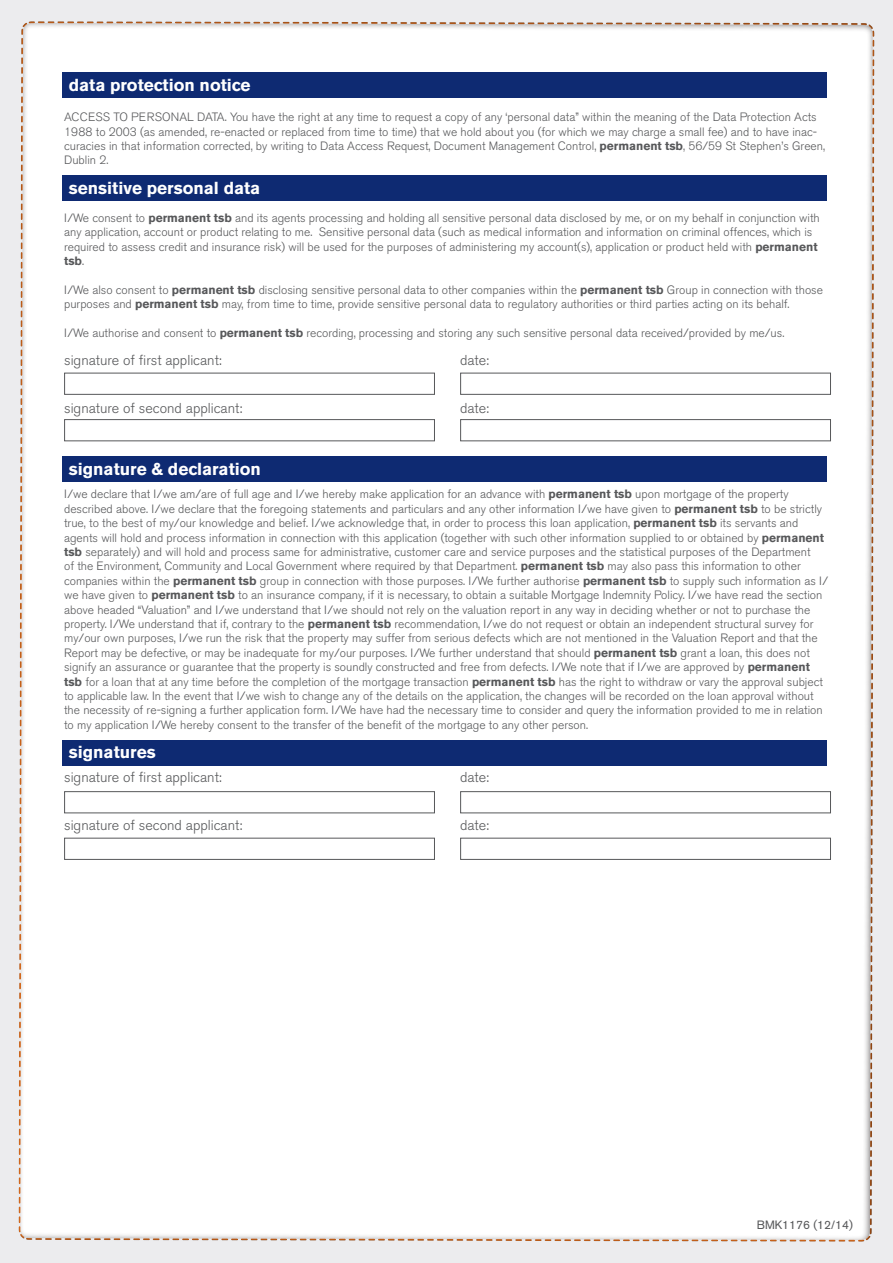
<style>
.page{position:relative;width:893px;height:1263px;background:#ececee}
.page>*{position:absolute;margin:0;border:0;box-sizing:border-box;transform-origin:0 0}
.t1{font:700 17.25px "Akzidenz Grotesk BE";color:#fff}
.t2{font:300 14.25px "Akzidenz Grotesk BE";color:#57585a}
.t3{font:300 12px/14.4px "Akzidenz Grotesk BE";color:#57585a}
.t4{font:12px "Akzidenz Grotesk BQ";color:#57585a}
.s1{font-weight:700}
</style>
<div class="page">
<div style="left:18px;top:21px;width:857px;height:1221px;background:#fff"></div>
<div style="left:62px;top:740px;width:765px;height:25px;background:#0e2a72"></div>
<div style="left:62px;top:456px;width:765px;height:26px;background:#0e2a72"></div>
<div style="left:64px;top:791px;width:371px;height:22px;border:1px solid #57585a"></div>
<div style="left:64px;top:838px;width:371px;height:22px;border:1px solid #57585a"></div>
<div style="left:460px;top:791px;width:371px;height:22px;border:1px solid #57585a"></div>
<div style="left:460px;top:838px;width:371px;height:22px;border:1px solid #57585a"></div>
<div style="left:62px;top:176px;width:765px;height:25px;background:#0e2a72"></div>
<div style="left:62px;top:72px;width:765px;height:26px;background:#0e2a72"></div>
<div style="left:64px;top:373px;width:371px;height:22px;border:1px solid #57585a"></div>
<div style="left:64px;top:419px;width:371px;height:22px;border:1px solid #57585a"></div>
<div style="left:460px;top:373px;width:371px;height:22px;border:1px solid #57585a"></div>
<div style="left:460px;top:419px;width:371px;height:22px;border:1px solid #57585a"></div>
<p class="t1" style="left:69px;top:75px;width:183px">data protection notice</p>
<p class="t3" style="left:64px;top:110px;width:762px">ACCESS TO PERSONAL DATA. You have the right at any time to request a copy of any ‘personal data” within the meaning of the Data Protection Acts 1988 to 2003 (as amended, re-enacted or replaced from time to time) that we hold about you (for which we may charge a small fee) and to have inac&shy;curacies in that information corrected, by writing to Data Access Request, Document Management Control, <span class="s1">permanent tsb</span>, 56/59 St Stephen’s Green, Dublin 2.</p>
<p class="t1" style="left:69px;top:178px;width:193px">sensitive personal data</p>
<p class="t3" style="left:64px;top:211px;width:757px">I/We consent to <span class="s1">permanent tsb</span> and its agents processing and holding all sensitive personal data disclosed by me, or on my behalf in conjunction with any application, account or product relating to me. Sensitive personal data (such as medical information and information on criminal offences, which is required to assess credit and insurance risk) will be used for the purposes of administering my account(s), application or product held with <span class="s1">permanent tsb</span>.</p>
<p class="t3" style="left:64px;top:283px;width:760px">I/We also consent to <span class="s1">permanent tsb</span> disclosing sensitive personal data to other companies within the <span class="s1">permanent tsb</span> Group in connection with those purposes and <span class="s1">permanent tsb</span> may, from time to time, provide sensitive personal data to regulatory authorities or third parties acting on its behalf.</p>
<p class="t3" style="left:64px;top:326px;width:722px">I/We authorise and consent to <span class="s1">permanent tsb</span> recording, processing and storing any such sensitive personal data received/provided by me/us.</p>
<p class="t2" style="left:64px;top:352px;width:159px">signature of first applicant:</p>
<p class="t2" style="left:460px;top:352px;width:31px">date:</p>
<p class="t2" style="left:64px;top:400px;width:180px">signature of second applicant:</p>
<p class="t2" style="left:460px;top:400px;width:31px">date:</p>
<p class="t1" style="left:69px;top:459px;width:194px">signature &amp; declaration</p>
<p class="t3" style="left:64px;top:487px;width:765px">I/we declare that I/we am/are of full age and I/we hereby make application for an advance with <span class="s1">permanent tsb</span> upon mortgage of the property described above. I/we declare that the foregoing statements and particulars and any other information I/we have given to <span class="s1">permanent tsb</span> to be strictly true, to the best of my/our knowledge and belief. I/we acknowledge that, in order to process this loan application, <span class="s1">permanent tsb</span> its servants and agents will hold and process information in connection with this application (together with such other information supplied to or obtained by <span class="s1">permanent tsb</span> separately) and will hold and process same for administrative, customer care and service purposes and the statistical purposes of the Department<br>of the Environment, Community and Local Government where required by that Department. <span class="s1">permanent tsb</span> may also pass this information to other companies within the <span class="s1">permanent tsb</span> group in connection with those purposes. I/We further authorise <span class="s1">permanent tsb</span> to supply such information as I/ we have given to <span class="s1">permanent tsb</span> to an insurance company, if it is necessary, to obtain a suitable Mortgage Indemnity Policy. I/we have read the section above headed “Valuation” and I/we understand that I/we should not rely on the valuation report in any way in deciding whether or not to purchase the property. I/We understand that if, contrary to the <span class="s1">permanent tsb</span> recommendation, I/we do not request or obtain an independent structural survey for my/our own purposes, I/we run the risk that the property may suffer from serious defects which are not mentioned in the Valuation Report and that the Report may be defective, or may be inadequate for my/our purposes. I/We further understand that should <span class="s1">permanent tsb</span> grant a loan, this does not signify an assurance or guarantee that the property is soundly constructed and free from defects. I/We note that if I/we are approved by <span class="s1">permanent tsb</span> for a loan that at any time before the completion of the mortgage transaction <span class="s1">permanent tsb</span> has the right to withdraw or vary the approval subject to applicable law. In the event that I/we wish to change any of the details on the application, the changes will be recorded on the loan approval without the necessity of re-signing a further application form. I/We have had the necessary time to consider and query the information provided to me in relation to my application I/We hereby consent to the transfer of the benefit of the mortgage to any other person.</p>
<p class="t2" style="left:64px;top:769px;width:159px">signature of first applicant:</p>
<p class="t2" style="left:460px;top:769px;width:31px">date:</p>
<p class="t2" style="left:64px;top:817px;width:180px">signature of second applicant:</p>
<p class="t2" style="left:460px;top:817px;width:31px">date:</p>
<p class="t1" style="left:69px;top:742px;width:88px">signatures</p>
<p class="t4" style="left:757px;top:1218px;width:98px">BMK1176 (12/14)</p>
</div>
